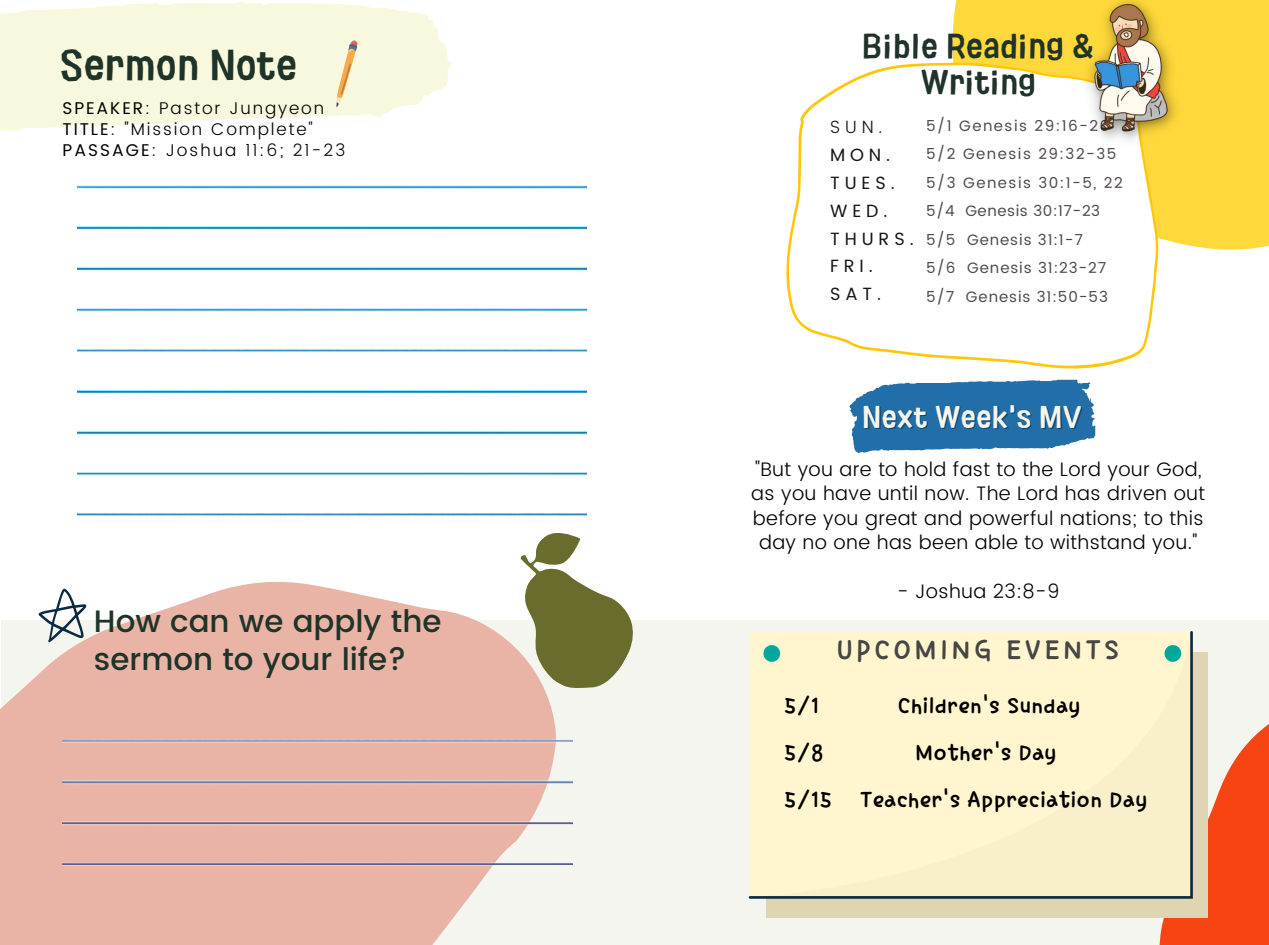
<style>
.page{position:relative;width:1269px;height:945px;background:#fff}
.page>*{position:absolute;margin:0;border:0;box-sizing:border-box;transform-origin:0 0}
.t1{font:35.55px "TT Sangsangongjakso R";color:#203329}
.t2{font:31.5px "TT Dalpangi R";letter-spacing:.115em;color:#464645}
.t3{font:500 30.9px/38.2px "Poppins";color:#203329}
.t4{font:28.5px/35.8px "TT Sangsangongjakso R";color:#203329;text-align:center}
.t5{font:25.8px "TT Sangsangongjakso R";color:#f5f5ef}
.t6{font:25.35px "TT Dalpangi R";letter-spacing:.025em;color:#000}
.t7{font:300 19.5px/24.3px "Poppins";letter-spacing:.02em;color:#000;text-align:center}
.t8{font:17.7px "Poppins";letter-spacing:.28em;color:#171615}
.t9{font:300 17.7px "Poppins";color:#171615}
.t10{font:300 16.95px "Poppins";letter-spacing:.11em;color:#000}
.t11{font:15px "Poppins";letter-spacing:.1em;color:#4f494b}
.t12{font:15px "Poppins";letter-spacing:.06em;color:#4f494b}
.t13{font:15px "Poppins";letter-spacing:.04em;color:#4f494b}
.s1{font-weight:400}
</style>
<div class="page">
<div style="left:1px;top:620px;width:1268px;height:325px;background:#f5f5ef"></div>
<svg style="left:0;top:581px;width:573px;height:364px;fill:#e9b4a6"></svg>
<svg style="left:1152px;top:724px;width:117px;height:221px"></svg>
<svg style="left:477px;top:543px;width:156px;height:163px"></svg>
<div style="left:936px;top:0;width:333px;height:250px;background:#ffd93b"></div>
<img style="left:77px;top:185px;width:510px;height:358px">
<svg style="left:0;top:2px;width:453px;height:128px;background:#f9f9e2"></svg>
<svg style="left:336px;top:39px;width:23px;height:69px;background:#f0e0bb"></svg>
<svg style="left:38px;top:588px;width:49px;height:54px"></svg>
<img style="left:63px;top:710px;width:509px;height:165px">
<svg style="left:786px;top:63px;width:373px;height:306px"></svg>
<img style="left:1081px;top:0;width:103px;height:150px">
<svg style="left:849px;top:380px;width:247px;height:73px;background:#4082b5"></svg>
<div style="left:766px;top:652px;width:442px;height:265px;background:#e0d5b2"></div>
<div style="left:749px;top:631px;width:444px;height:268px;background:#fff6cf"></div>
<p class="t1" style="left:59px;top:47px;width:240px">Sermon Note</p>
<p class="t10" style="left:63px;top:98px;width:263px"><span class="s1">SPEAKER</span>: Pastor Jungyeon</p>
<p class="t10" style="left:63px;top:119px;width:252px"><span class="s1">TITLE</span>: "Mission Complete"</p>
<p class="t10" style="left:63px;top:140px;width:284px"><span class="s1">PASSAGE</span>: Joshua 11:6; 21-23</p>
<p class="t3" style="left:94px;top:602px;width:349px">How can we apply the sermon to your life?</p>
<p class="t4" style="left:862px;top:29px;width:234px">Bible Reading &amp;<br>Writing</p>
<p class="t9" style="left:830px;top:117px;width:54px">SUN.</p>
<p class="t8" style="left:830px;top:145px;width:62px">MON.</p>
<p class="t8" style="left:830px;top:172px;width:66px">TUES.</p>
<p class="t8" style="left:830px;top:200px;width:59px">WED.</p>
<p class="t8" style="left:830px;top:228px;width:85px">THURS.</p>
<p class="t8" style="left:830px;top:256px;width:44px">FRI.</p>
<p class="t8" style="left:830px;top:284px;width:53px">SAT.</p>
<p class="t11" style="left:926px;top:117px;width:185px">5/1 Genesis 29:16-20</p>
<p class="t11" style="left:926px;top:146px;width:192px">5/2 Genesis 29:32-35</p>
<p class="t11" style="left:926px;top:174px;width:198px">5/3 Genesis 30:1-5, 22</p>
<p class="t13" style="left:926px;top:203px;width:175px">5/4 Genesis 30:17-23</p>
<p class="t12" style="left:926px;top:231px;width:158px">5/5 Genesis 31:1-7</p>
<p class="t12" style="left:926px;top:260px;width:182px">5/6 Genesis 31:23-27</p>
<p class="t12" style="left:926px;top:288px;width:183px">5/7 Genesis 31:50-53</p>
<p class="t5" style="left:862px;top:404px;width:222px">Next Week's MV</p>
<p class="t7" style="left:751px;top:457px;width:455px">"But you are to hold fast to the Lord your God, as you have until now. The Lord has driven out before you great and powerful nations; to this day no one has been able to withstand you."</p>
<p class="t7" style="left:897px;top:579px;width:164px">- Joshua 23:8-9</p>
<p class="t2" style="left:837px;top:634px;width:284px">UPCOMING EVENTS</p>
<p class="t6" style="left:785px;top:693px;width:36px">5/1</p>
<p class="t6" style="left:898px;top:693px;width:184px">Children's Sunday</p>
<p class="t6" style="left:785px;top:740px;width:40px">5/8</p>
<p class="t6" style="left:916px;top:740px;width:143px">Mother's Day</p>
<p class="t6" style="left:785px;top:787px;width:364px">5/15 Teacher's Appreciation Day</p>
</div>
